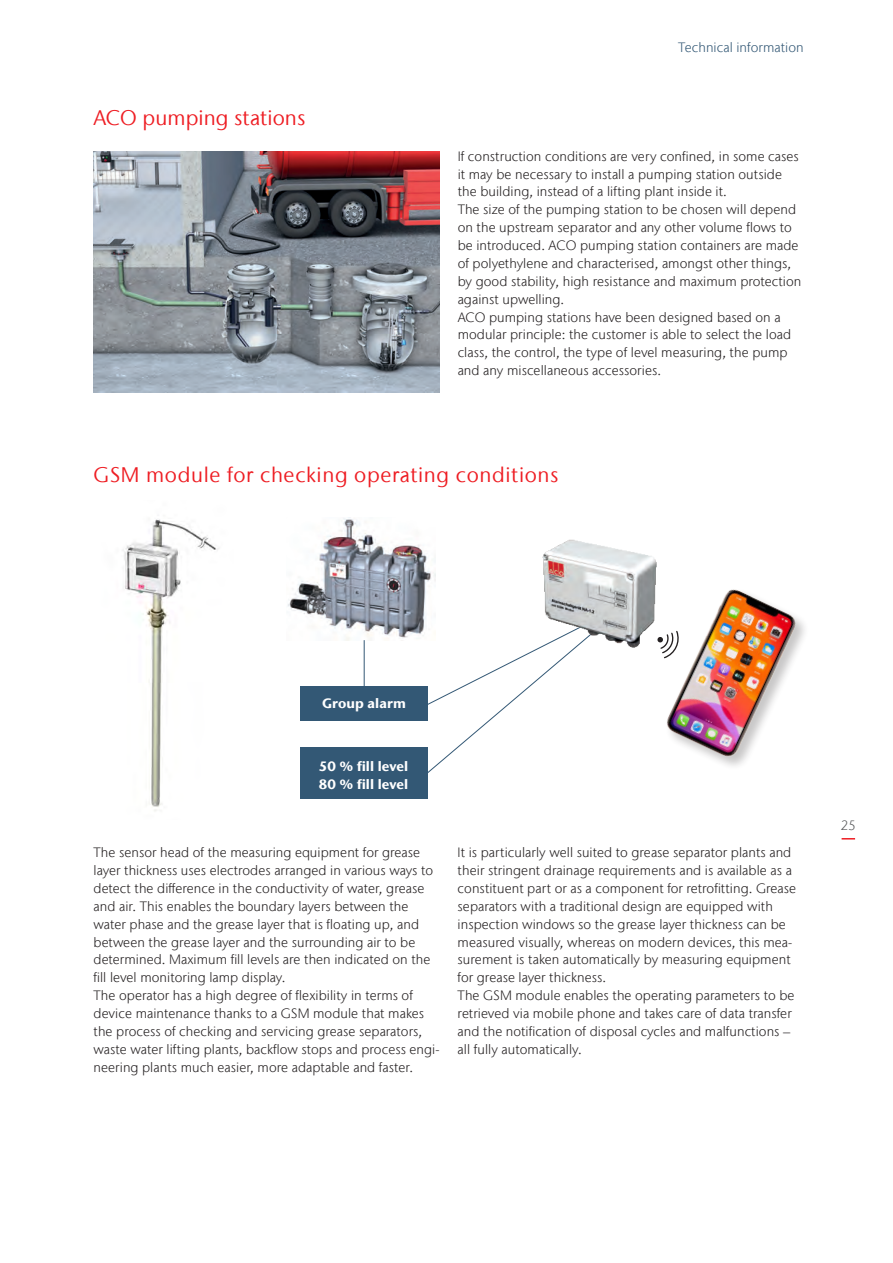
<style>
.page{position:relative;width:893px;height:1263px;background:#fff}
.page>*{position:absolute;margin:0;border:0;box-sizing:border-box;transform-origin:0 0}
.Intermediate_heading{font:21px "Stone Sans IIITC Com";letter-spacing:.03em;color:#ee1d23}
.Intermediate_heading-2{font:21px "Stone Sans IIITC Com";letter-spacing:.005em;color:#ee1d23}
.Body_copy{font:300 13.5px/17.9px "Stone Sans IIITC Com";letter-spacing:.005em;color:#231f20}
.Subheadline{font:700 13.5px "Stone Sans IIITC Com";letter-spacing:.005em;color:#fff}
.Rubrication{font:300 13.5px "Stone Sans IIITC Com";letter-spacing:.005em;color:#335875}
.t1{font:300 13.5px "Stone Sans IIITC Com";color:#57585a}
</style>
<div class="page">
<svg style="left:842px;top:838px;width:13px;height:1px"></svg>
<img style="left:94px;top:151px;width:346px;height:242px">
<img style="left:287px;top:518px;width:148px;height:122px">
<img style="left:667px;top:589px;width:137px;height:176px">
<hr style="left:364px;top:640px;width:1px;height:67px;background:#335875">
<svg style="left:426px;top:612px;width:150px;height:162px"></svg>
<svg style="left:657px;top:630px;width:24px;height:29px"></svg>
<div style="left:300px;top:687px;width:128px;height:34px;background:#335875"></div>
<div style="left:300px;top:748px;width:127px;height:51px;background:#335875"></div>
<img style="left:543px;top:540px;width:114px;height:108px">
<img style="left:122px;top:519px;width:97px;height:292px">
<p class="Intermediate_heading-2" style="left:94px;top:105px;width:213px">ACO pumping stations</p>
<p class="Rubrication" style="left:678px;top:38px;width:127px">Technical information</p>
<p class="Body_copy" style="left:458px;top:147px;width:343px">If construction conditions are very confined, in some cases it may be necessary to install a pumping station outside the building, instead of a lifting plant inside it.</p>
<p class="Body_copy" style="left:458px;top:201px;width:345px">The size of the pumping station to be chosen will depend on the upstream separator and any other volume flows to be introduced. ACO pumping station containers are made of polyethylene and characterised, amongst other things, by good stability, high resistance and maximum protection against upwelling.</p>
<p class="Body_copy" style="left:458px;top:308px;width:335px">ACO pumping stations have been designed based on a modular principle: the customer is able to select the load class, the control, the type of level measuring, the pump and any miscellaneous accessories.</p>
<p class="Intermediate_heading" style="left:94px;top:462px;width:466px">GSM module for checking operating conditions</p>
<p class="Subheadline" style="left:322px;top:694px;width:85px">Group alarm</p>
<p class="Subheadline" style="left:319px;top:757px;width:91px">50 % fill level</p>
<p class="Subheadline" style="left:319px;top:775px;width:91px">80 % fill level</p>
<p class="Body_copy" style="left:94px;top:843px;width:341px">The sensor head of the measuring equipment for grease layer thickness uses electrodes arranged in various ways to detect the difference in the conductivity of water, grease and air. This enables the boundary layers between the water phase and the grease layer that is floating up, and between the grease layer and the surrounding air to be determined. Maximum fill levels are then indicated on the fill level monitoring lamp display.</p>
<p class="Body_copy" style="left:94px;top:986px;width:348px">The operator has a high degree of flexibility in terms of device maintenance thanks to a GSM module that makes the process of checking and servicing grease separators, waste water lifting plants, backflow stops and process engi&shy;neering plants much easier, more adaptable and faster.</p>
<p class="Body_copy" style="left:458px;top:843px;width:340px">It is particularly well suited to grease separator plants and their stringent drainage requirements and is available as a constituent part or as a component for retrofitting. Grease separators with a traditional design are equipped with inspection windows so the grease layer thickness can be measured visually, whereas on modern devices, this mea&shy;surement is taken automatically by measuring equipment for grease layer thickness.</p>
<p class="Body_copy" style="left:458px;top:986px;width:338px">The GSM module enables the operating parameters to be retrieved via mobile phone and takes care of data transfer and the notification of disposal cycles and malfunctions – all fully automatically.</p>
<p class="t1" style="left:841px;top:816px;width:16px">25</p>
</div>
